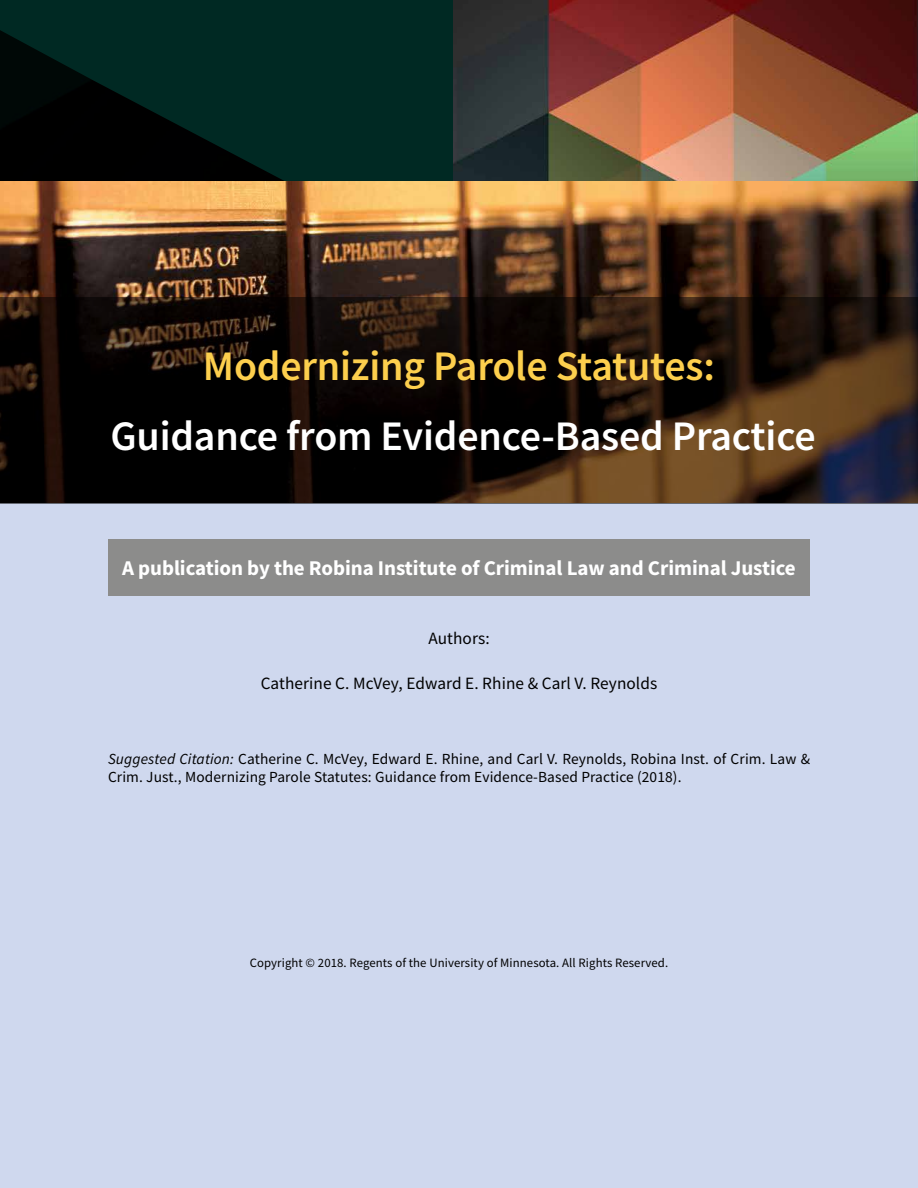
<style>
.page{position:relative;width:918px;height:1188px;background:#fff}
.page>*{position:absolute;margin:0;border:0;box-sizing:border-box;transform-origin:0 0}
.t1{font:600 42px "Source Sans Pro";letter-spacing:-.005em;color:#fff}
.t2{font:600 42px "Source Sans Pro";letter-spacing:-.005em;color:#fdcf4d}
.t3{font:700 21px "Source Sans Pro";letter-spacing:-.005em;color:#fff}
.t4{font:17.25px "Source Sans Pro";letter-spacing:.005em;color:#000}
.t5{font:15.3px/18.5px "Source Sans Pro";letter-spacing:.01em;color:#000}
.t6{font:12.75px "Source Sans Pro";letter-spacing:.01em;color:#000}
.s1{font-style:italic}
</style>
<div class="page">
<div style="left:0;top:0;width:454px;height:981px;background:#002923"></div>
<img style="left:0;top:30px;width:284px;height:151px">
<img style="left:453px;top:0;width:465px;height:181px">
<img style="left:0;top:181px;width:918px;height:116px">
<div style="left:0;top:503px;width:918px;height:685px;background:#cfd8ee"></div>
<svg style="left:0;top:297px;width:918px;height:206px;background:#1e130b"></svg>
<div style="left:108px;top:539px;width:702px;height:56px;background:#8c8c8b"></div>
<h1 class="t2" style="left:203px;top:339px;width:514px">Modernizing Parole Statutes:</h1>
<h1 class="t1" style="left:110px;top:409px;width:707px">Guidance from Evidence-Based Practice</h1>
<h2 class="t3" style="left:122px;top:554px;width:675px">A publication by the Robina Institute of Criminal Law and Criminal Justice</h2>
<p class="t4" style="left:428px;top:627px;width:63px">Authors:</p>
<p class="t4" style="left:261px;top:672px;width:398px">Catherine C. McVey, Edward E. Rhine &amp; Carl V. Reynolds</p>
<p class="t5" style="left:108px;top:750px;width:704px"><span class="s1">Suggested Citation:</span> Catherine C. McVey, Edward E. Rhine, and Carl V. Reynolds, Robina Inst. of Crim. Law &amp;<br>Crim. Just., Modernizing Parole Statutes: Guidance from Evidence-Based Practice (2018).</p>
<p class="t6" style="left:250px;top:955px;width:420px">Copyright © 2018. Regents of the University of Minnesota. All Rights Reserved.</p>
</div>
